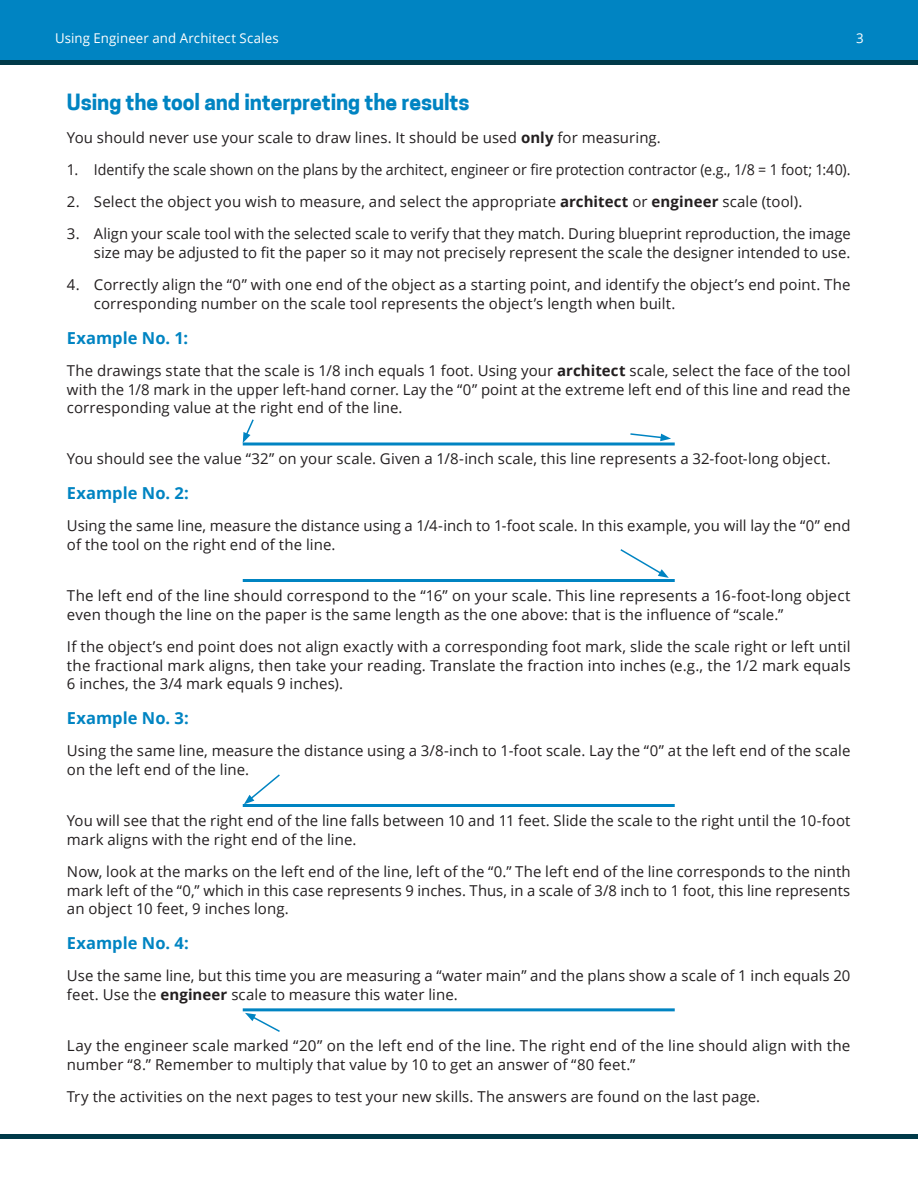
<style>
.page{position:relative;width:918px;height:1188px;background:#fff}
.page>*{position:absolute;margin:0;border:0;box-sizing:border-box;transform-origin:0 0}
.Subhead{font:700 21px "Coo Hew";letter-spacing:-.005em;color:#0084c2}
.Subhead_-_level_2{font:700 16.5px "Open Sans";letter-spacing:.005em;color:#0084c2}
.Body_Text{font:15px/18.8px "Open Sans";letter-spacing:.005em;color:#231f20}
.t1{font:13.5px "Open Sans";letter-spacing:.01em;color:#fff}
.s1{font-weight:700}
</style>
<div class="page">
<div style="left:0;top:0;width:918px;height:62px;background:#0084c2"></div>
<hr style="left:0;top:1134px;width:918px;height:4px;background:#003a49">
<div style="left:0;top:60px;width:918px;height:5px;background:#003a49"></div>
<svg style="left:243px;top:419px;width:428px;height:23px"></svg>
<svg style="left:243px;top:442px;width:432px;height:4px;background:#3fa2d1"></svg>
<svg style="left:620px;top:549px;width:49px;height:29px"></svg>
<hr style="left:243px;top:579px;width:432px;height:3px;background:#0084c2">
<svg style="left:244px;top:774px;width:36px;height:30px"></svg>
<hr style="left:243px;top:804px;width:432px;height:3px;background:#0084c2">
<hr style="left:243px;top:1008px;width:432px;height:3px;background:#0084c2">
<svg style="left:245px;top:1013px;width:35px;height:19px"></svg>
<p class="t1" style="left:55px;top:29px;width:225px">Using Engineer and Architect Scales</p>
<p class="t1" style="left:856px;top:29px;width:9px">3</p>
<p class="Subhead" style="left:67px;top:90px;width:404px">Using the tool and interpreting the results</p>
<p class="Body_Text" style="left:67px;top:127px;width:595px">You should never use your scale to draw lines. It should be used <span class="s1">only</span> for measuring.</p>
<p class="Body_Text" style="left:67px;top:160px;width:785px">1. Identify the scale shown on the plans by the architect, engineer or fire protection contractor (e.g., 1/8 = 1 foot; 1:40).</p>
<p class="Body_Text" style="left:67px;top:192px;width:737px">2. Select the object you wish to measure, and select the appropriate <span class="s1">architect</span> or <span class="s1">engineer</span> scale (tool).</p>
<p class="Body_Text" style="left:67px;top:224px;width:785px;text-align:right">3. Align your scale tool with the selected scale to verify that they match. During blueprint reproduction, the image size may be adjusted to fit the paper so it may not precisely represent the scale the designer intended to use.</p>
<p class="Body_Text" style="left:94px;top:275px;width:758px;text-indent:-27px">4. Correctly align the “0” with one end of the object as a starting point, and identify the object’s end point. The corresponding number on the scale tool represents the object’s length when built.</p>
<p class="Subhead_-_level_2" style="left:67px;top:326px;width:123px">Example No. 1:</p>
<p class="Body_Text" style="left:67px;top:361px;width:785px;text-align:justify">The drawings state that the scale is 1/8 inch equals 1 foot. Using your <span class="s1">architect</span> scale, select the face of the tool with the 1/8 mark in the upper left-hand corner. Lay the “0” point at the extreme left end of this line and read the corresponding value at the right end of the line.</p>
<p class="Body_Text" style="left:67px;top:449px;width:765px">You should see the value “32” on your scale. Given a 1/8-inch scale, this line represents a 32-foot-long object.</p>
<p class="Subhead_-_level_2" style="left:67px;top:481px;width:123px">Example No. 2:</p>
<p class="Body_Text" style="left:67px;top:516px;width:785px">Using the same line, measure the distance using a 1/4-inch to 1-foot scale. In this example, you will lay the “0” end of the tool on the right end of the line.</p>
<p class="Body_Text" style="left:67px;top:586px;width:785px">The left end of the line should correspond to the “16” on your scale. This line represents a 16-foot-long object even though the line on the paper is the same length as the one above: that is the influence of “scale.”</p>
<p class="Body_Text" style="left:67px;top:637px;width:785px;text-align:justify">If the object’s end point does not align exactly with a corresponding foot mark, slide the scale right or left until the fractional mark aligns, then take your reading. Translate the fraction into inches (e.g., the 1/2 mark equals 6 inches, the 3/4 mark equals 9 inches).</p>
<p class="Subhead_-_level_2" style="left:67px;top:706px;width:123px">Example No. 3:</p>
<p class="Body_Text" style="left:67px;top:741px;width:785px">Using the same line, measure the distance using a 3/8-inch to 1-foot scale. Lay the “0” at the left end of the scale on the left end of the line.</p>
<p class="Body_Text" style="left:67px;top:811px;width:785px">You will see that the right end of the line falls between 10 and 11 feet. Slide the scale to the right until the 10-foot mark aligns with the right end of the line.</p>
<p class="Body_Text" style="left:67px;top:862px;width:785px;text-align:justify">Now, look at the marks on the left end of the line, left of the “0.” The left end of the line corresponds to the ninth mark left of the “0,” which in this case represents 9 inches. Thus, in a scale of 3/8 inch to 1 foot, this line represents an object 10 feet, 9 inches long.</p>
<p class="Subhead_-_level_2" style="left:67px;top:931px;width:123px">Example No. 4:</p>
<p class="Body_Text" style="left:67px;top:966px;width:785px">Use the same line, but this time you are measuring a “water main” and the plans show a scale of 1 inch equals 20 feet. Use the <span class="s1">engineer</span> scale to measure this water line.</p>
<p class="Body_Text" style="left:67px;top:1036px;width:785px">Lay the engineer scale marked “20” on the left end of the line. The right end of the line should align with the number “8.” Remember to multiply that value by 10 to get an answer of “80 feet.”</p>
<p class="Body_Text" style="left:67px;top:1087px;width:695px">Try the activities on the next pages to test your new skills. The answers are found on the last page.</p>
</div>
